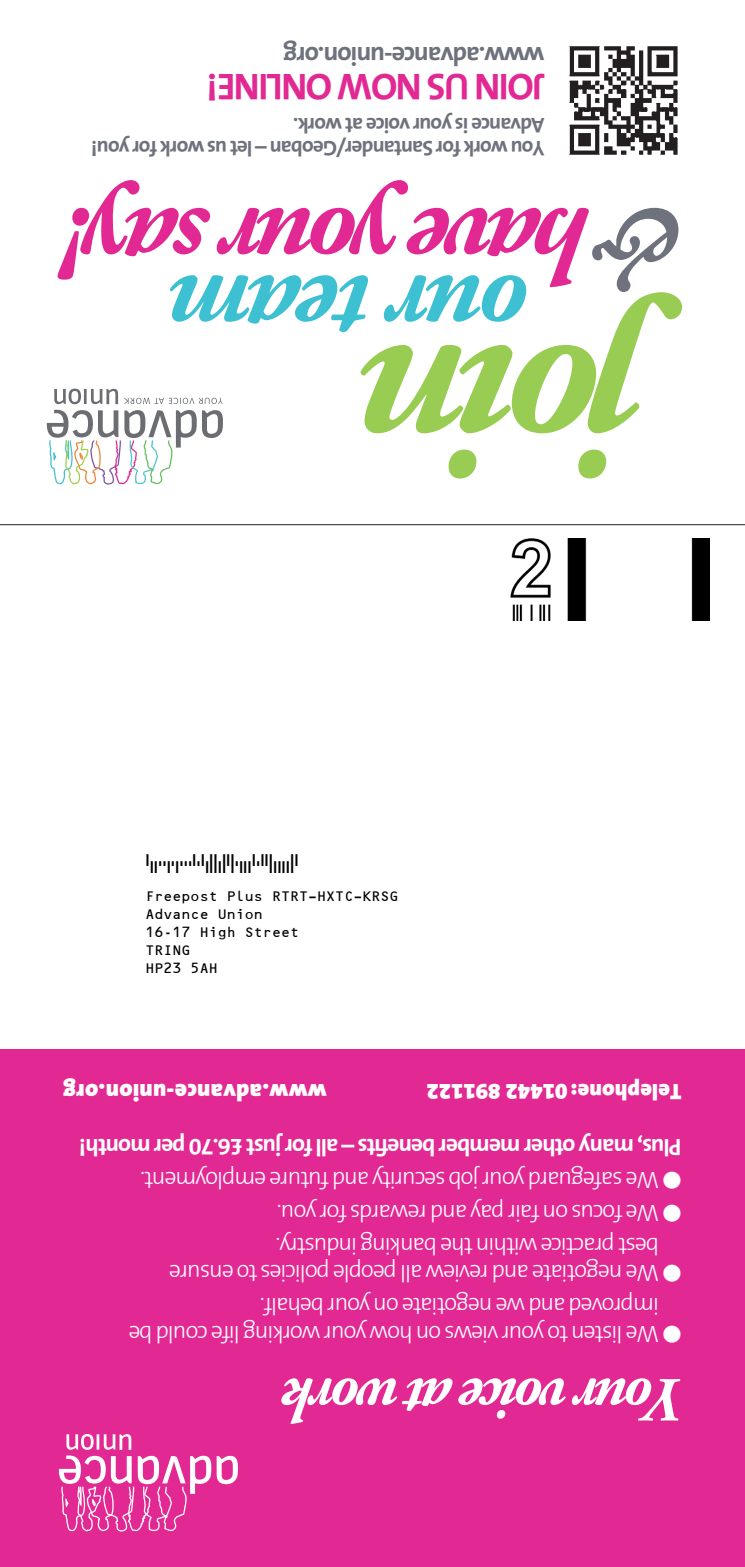
<style>
.page{position:relative;width:745px;height:1567px;background:#fff}
.page>*{position:absolute;margin:0;border:0;box-sizing:border-box;transform-origin:0 0}
.t1{font:italic 700 206.38px "Adobe Garamond Pro";color:#99cc52}
.t2{font:italic 700 108.75px "Adobe Garamond Pro";letter-spacing:-.07em;color:#e22893}
.t3{font:italic 700 108.75px "Adobe Garamond Pro";letter-spacing:-.05em;color:#3dc1d2}
.t4{font:italic 700 62.5px "Adobe Garamond Pro";letter-spacing:-.07em;color:#fff}
.t5{font:700 37.5px "The Sans B7";color:#e22893}
.t6{font:700 26.25px "The Sans B7";letter-spacing:-.045em;color:#6e727d}
.t7{font:300 23.75px/27.5px "The Sans B3";letter-spacing:-.045em;color:#fff}
.t8{font:700 23.75px "The Sans B7";letter-spacing:-.045em;color:#fff}
.t9{font:900 23.75px "The Sans B9";letter-spacing:.005em;color:#fff}
.t10{font:900 22.5px "The Sans B9";color:#fff}
.t11{font:700 21.25px/22.5px "The Sans B7";letter-spacing:-.045em;color:#6e727d}
.t12{font:15px/18px "OCRB";color:#000}
.s1{color:#6e727d}
</style>
<div class="page">
<div style="left:0;top:1049px;width:744px;height:517px;background:#e22893"></div>
<img style="left:569px;top:46px;width:109px;height:109px">
<svg style="left:47px;top:410px;width:176px;height:74px"></svg>
<svg style="left:54px;top:388px;width:168px;height:16px"></svg>
<img style="left:510px;top:539px;width:199px;height:81px">
<hr style="left:0;top:524px;width:744px;height:1px;background:#231f20">
<svg style="left:59px;top:1455px;width:179px;height:76px"></svg>
<svg style="left:66px;top:1434px;width:66px;height:15px"></svg>
<p class="t6" style="left:544px;top:70px;width:263px;rotate:-180deg">www.advance-union.org</p>
<h3 class="t5" style="left:235px;top:106px;width:30px;rotate:-180deg">E!</h3>
<h3 class="t5" style="left:283px;top:106px;width:31px;rotate:-180deg">I NL</h3>
<h3 class="t5" style="left:372px;top:106px;width:65px;rotate:-180deg">WON</h3>
<h3 class="t5" style="left:544px;top:106px;width:148px;rotate:-180deg">Join us NO</h3>
<p class="t11" style="left:544px;top:158px;width:455px;rotate:-180deg">You work for Santander/Geoban – let us work for you!<br>Advance is your voice at work.</p>
<h2 class="t2" style="left:688px;top:306px;width:625px;rotate:-180deg"><span class="s1">&amp;</span>have your say!</h2>
<h1 class="t1" style="left:648px;top:532px;width:290px;rotate:-180deg">join</h1>
<h2 class="t3" style="left:531px;top:374px;width:363px;rotate:-180deg">our team</h2>
<p class="t12" style="left:145px;top:887px;width:254px">Freepost Plus RTRT–HXTC–KRSG<br>Advance Union<br>16-17 High Street<br>TRING<br>HP23 5AH</p>
<p class="t9" style="left:326px;top:1105px;width:265px;rotate:-180deg">www.advance-union.org</p>
<p class="t10" style="left:681px;top:1103px;width:256px;rotate:-180deg">Telephone: 01442 891122</p>
<p class="t8" style="left:681px;top:1159px;width:603px;rotate:-180deg">Plus, many other member benefits – all for just £6.70 per month!</p>
<p class="t7" style="left:681px;top:1192px;width:542px;rotate:-180deg">● We safeguard your job security and future employment.</p>
<p class="t7" style="left:681px;top:1225px;width:405px;rotate:-180deg">● We focus on fair pay and rewards for you.</p>
<p class="t7" style="left:658px;top:1285px;width:491px;text-indent:-22px;rotate:-180deg">● We negotiate and review all people policies to ensure best practice within the banking industry.</p>
<p class="t7" style="left:658px;top:1346px;width:531px;text-indent:-22px;rotate:-180deg">● We listen to your views on how your working life could be improved and we negotiate on your behalf.</p>
<h3 class="t4" style="left:686px;top:1434px;width:405px;rotate:-180deg">Your voice at work</h3>
</div>
